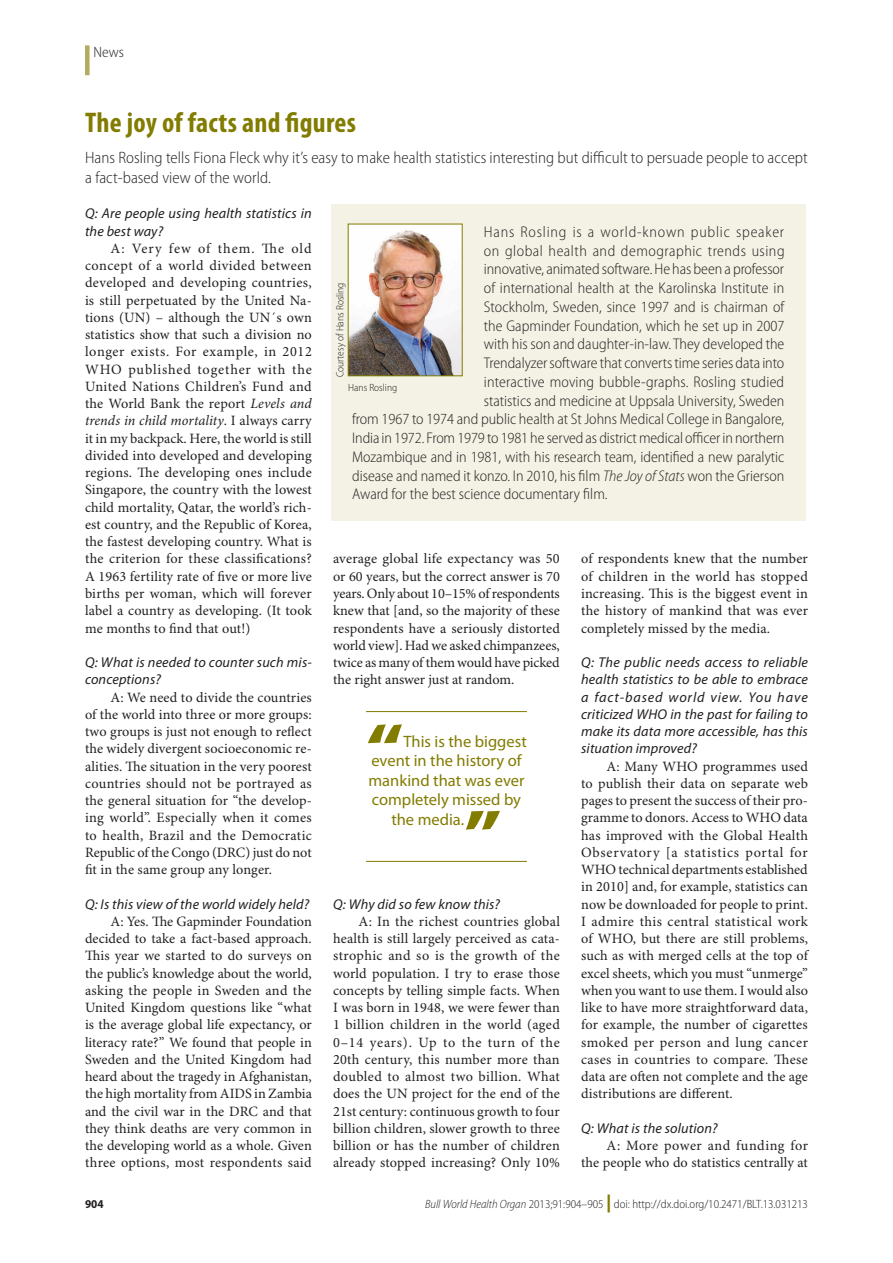
<style>
.page{position:relative;width:893px;height:1263px;background:#fff}
.page>*{position:absolute;margin:0;border:0;box-sizing:border-box;transform-origin:0 0}
.t1{font:900 63.75px "Myriad Pro";color:#827c00;scale:1.18 1}
.Article_Title{font:700 condensed 28.5px "Myriad Pro";letter-spacing:.01em;color:#827c00}
.Strap_Para{font:300 semi-condensed 16.5px/19.5px "Myriad Pro";letter-spacing:.005em;color:#231f20}
.t2{font:16.5px "Myriad Pro";color:#827c00}
.News_Bio{font:300 semi-condensed 15.45px "Myriad Pro";color:#231f20}
.News_Bio-2{font:300 semi-condensed 15.45px "Myriad Pro";letter-spacing:.035em;color:#231f20}
.News_Bio-3{font:300 semi-condensed 15.45px "Myriad Pro";letter-spacing:.05em;color:#231f20}
.Section_Title{font:300 semi-condensed 15px "Myriad Pro";color:#231f20}
.Para_Ind{font:14.25px/17.2px "Minion Pro";letter-spacing:.005em;color:#231f20;text-align:justify}
.News_Question{font:italic 14.25px/17.2px "Myriad Pro";letter-spacing:.01em;color:#231f20}
.t3{font:300 semi-condensed 12px "Myriad Pro";color:#231f20}
.t4{font:700 semi-condensed 12px "Myriad Pro";color:#231f20}
.Fig_Credit{font:300 semi-condensed 10.5px "Myriad Pro";color:#231f20}
.s1{font-style:italic}
.s2{font-weight:900;font-stretch:normal;font-size:18px;color:#827c00}
</style>
<div class="page">
<div style="left:85px;top:45px;width:5px;height:30px;background:#b2ac5f"></div>
<hr style="left:366px;top:711px;width:161px;height:1px;background:#827c00">
<hr style="left:366px;top:861px;width:161px;height:1px;background:#827c00">
<div style="left:331px;top:204px;width:475px;height:317px;background:#f3f2e4"></div>
<img style="left:350px;top:226px;width:111px;height:148px">
<p class="Section_Title" style="left:94px;top:44px;width:32px">News</p>
<p class="Article_Title" style="left:85px;top:107px;width:272px">The joy of facts and figures</p>
<p class="Strap_Para" style="left:85px;top:148px;width:724px">Hans Rosling tells Fiona Fleck why it’s easy to make health statistics interesting but difficult to persuade people to accept a fact-based view of the world.</p>
<p class="News_Question" style="left:85px;top:205px;width:228px">Q: Are people using health statistics in the best way?</p>
<p class="Para_Ind" style="left:85px;top:240px;width:228px;text-indent:26px">A: Very few of them. The old concept of a world divided between developed and developing countries, is still perpetuated by the United Na&shy;tions (UN) – although the UN´s own statistics show that such a division no longer exists. For example, in 2012<br>WHO published together with the United Nations Children’s Fund and the World Bank the report <span class="s1">Levels and trends in child mortality</span>. I always carry it in my backpack. Here, the world is still divided into developed and developing regions. The developing ones include Singapore, the country with the lowest child mortality, Qatar, the world’s rich&shy;est country, and the Republic of Korea, the fastest developing country. What is the criterion for these classifications?<br>A 1963 fertility rate of five or more live births per woman, which will forever label a country as developing. (It took me months to find that out!)</p>
<p class="News_Question" style="left:85px;top:654px;width:228px">Q: What is needed to counter such mis&shy;conceptions?</p>
<p class="Para_Ind" style="left:85px;top:689px;width:228px;text-indent:26px">A: We need to divide the countries of the world into three or more groups: two groups is just not enough to reflect the widely divergent socioeconomic re&shy;alities. The situation in the very poorest countries should not be portrayed as the general situation for “the develop&shy;ing world”. Especially when it comes to health, Brazil and the Democratic Republic of the Congo (DRC) just do not fit in the same group any longer.</p>
<p class="News_Question" style="left:85px;top:895px;width:226px">Q: Is this view of the world widely held?</p>
<p class="Para_Ind" style="left:85px;top:913px;width:228px;text-indent:26px">A: Yes. The Gapminder Foundation decided to take a fact-based approach.<br>This year we started to do surveys on the public’s knowledge about the world, asking the people in Sweden and the United Kingdom questions like “what is the average global life expectancy, or literacy rate?” We found that people in Sweden and the United Kingdom had heard about the tragedy in Afghanistan, the high mortality from AIDS in Zambia and the civil war in the DRC and that they think deaths are very common in the developing world as a whole. Given three options, most respondents said</p>
<p class="News_Bio-3" style="left:484px;top:223px;width:302px">Hans Rosling is a world-known public speaker</p>
<p class="News_Bio-2" style="left:484px;top:242px;width:302px">on global health and demographic trends using</p>
<p class="News_Bio" style="left:484px;top:261px;width:302px">innovative, animated software. He has been a professor</p>
<p class="News_Bio" style="left:484px;top:280px;width:302px">of international health at the Karolinska Institute in</p>
<p class="News_Bio" style="left:484px;top:298px;width:302px">Stockholm, Sweden, since 1997 and is chairman of</p>
<p class="News_Bio" style="left:484px;top:317px;width:302px">the Gapminder Foundation, which he set up in 2007</p>
<p class="News_Bio" style="left:484px;top:336px;width:302px">with his son and daughter-in-law. They developed the</p>
<p class="News_Bio" style="left:484px;top:355px;width:302px">Trendalyzer software that converts time series data into</p>
<p class="News_Bio" style="left:484px;top:373px;width:302px">interactive moving bubble-graphs. Rosling studied</p>
<p class="News_Bio" style="left:484px;top:392px;width:302px">statistics and medicine at Uppsala University, Sweden</p>
<p class="News_Bio" style="left:352px;top:411px;width:434px">from 1967 to 1974 and public health at St Johns Medical College in Bangalore,</p>
<p class="News_Bio" style="left:352px;top:430px;width:434px">India in 1972. From 1979 to 1981 he served as district medical officer in northern</p>
<p class="News_Bio" style="left:352px;top:448px;width:434px">Mozambique and in 1981, with his research team, identified a new paralytic</p>
<p class="News_Bio" style="left:352px;top:467px;width:434px">disease and named it konzo. In 2010, his film <span class="s1">The Joy of Stats</span> won the Grierson</p>
<p class="News_Bio" style="left:352px;top:486px;width:257px">Award for the best science documentary film.</p>
<p class="Fig_Credit" style="left:334px;top:377px;width:96px;rotate:-90deg">Courtesy of Hans Rosling</p>
<p class="Fig_Credit" style="left:348px;top:382px;width:51px">Hans Rosling</p>
<p class="Para_Ind" style="left:333px;top:551px;width:228px">average global life expectancy was 50 or 60 years, but the correct answer is 70 years. Only about 10–15% of respondents knew that [and, so the majority of these respondents have a seriously distorted world view]. Had we asked chimpanzees, twice as many of them would have picked the right answer just at random.</p>
<p class="t1" style="left:366px;top:711px;width:33px">“</p>
<p class="t2" style="left:403px;top:732px;width:125px">This is the biggest</p>
<p class="t2" style="left:371px;top:752px;width:152px">event in the history of</p>
<p class="t2" style="left:368px;top:771px;width:157px">mankind that was ever</p>
<p class="t2" style="left:372px;top:791px;width:151px">completely missed by</p>
<p class="t2" style="left:391px;top:810px;width:74px">the media.</p>
<p class="t1" style="left:464px;top:797px;width:33px">”</p>
<p class="News_Question" style="left:333px;top:895px;width:168px">Q: Why did so few know this?</p>
<p class="Para_Ind" style="left:333px;top:913px;width:228px;text-indent:26px">A: In the richest countries global health is still largely perceived as cata&shy;strophic and so is the growth of the world population. I try to erase those concepts by telling simple facts. When I was born in 1948, we were fewer than 1 billion children in the world (aged 0–14 years). Up to the turn of the 20th century, this number more than doubled to almost two billion. What does the UN project for the end of the 21st century: continuous growth to four billion children, slower growth to three billion or has the number of children already stopped increasing? Only 10%</p>
<p class="Para_Ind" style="left:581px;top:551px;width:228px">of respondents knew that the number of children in the world has stopped increasing. This is the biggest event in the history of mankind that was ever completely missed by the media.</p>
<p class="News_Question" style="left:581px;top:654px;width:228px;text-align:justify">Q: The public needs access to reliable health statistics to be able to embrace a fact-based world view. You have criticized WHO in the past for failing to make its data more accessible, has this situation improved?</p>
<p class="Para_Ind" style="left:581px;top:758px;width:228px;text-indent:26px">A: Many WHO programmes used to publish their data on separate web pages to present the success of their pro&shy;gramme to donors. Access to WHO data has improved with the Global Health Observatory [a statistics portal for WHO technical departments established in 2010] and, for example, statistics can now be downloaded for people to print.<br>I admire this central statistical work of WHO, but there are still problems, such as with merged cells at the top of excel sheets, which you must “unmerge” when you want to use them. I would also like to have more straightforward data, for example, the number of cigarettes smoked per person and lung cancer cases in countries to compare. These data are often not complete and the age distributions are different.</p>
<p class="News_Question" style="left:581px;top:1120px;width:138px">Q: What is the solution?</p>
<p class="Para_Ind" style="left:581px;top:1137px;width:228px;text-align:right">A: More power and funding for<br>the people who do statistics centrally at</p>
<p class="t4" style="left:85px;top:1197px;width:20px">904</p>
<p class="t3" style="left:425px;top:1198px;width:384px"><span class="s1">Bull World Health Organ</span> 2013;91:904–905 <span class="s2">|</span> doi: http://dx.doi.org/10.2471/BLT.13.031213</p>
</div>
